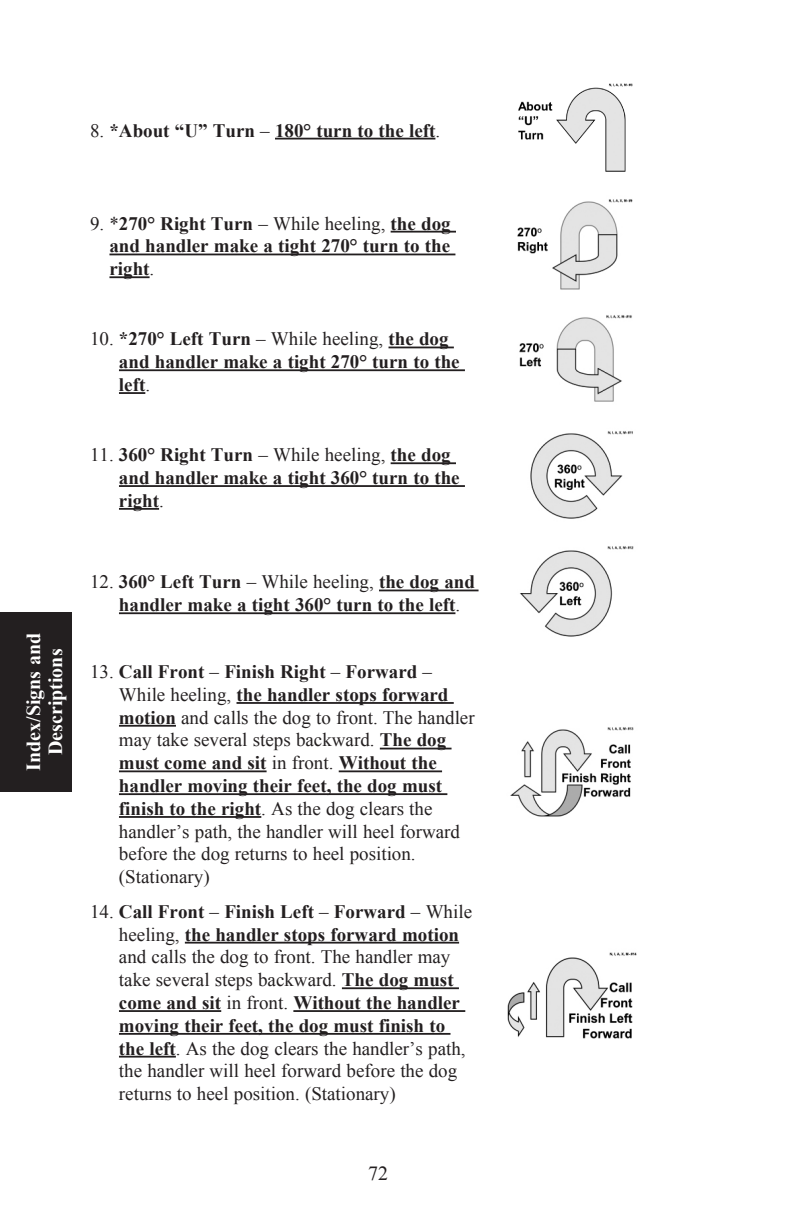
<style>
.page{position:relative;width:792px;height:1224px;background:#fff}
.page>*{position:absolute;margin:0;border:0;box-sizing:border-box;transform-origin:0 0}
.t1{font:700 20px/22px "Times New Roman";color:#fff;text-align:center}
.t2{font:20px "Times New Roman";color:#231f20}
.Normal__Web{font:19px/22.8px "Times New Roman";color:#231f20}
.t3{font:700 19px/22.8px "Times New Roman";color:#231f20}
.s1{font-weight:400}
.s2{font-weight:700}
</style>
<div class="page">
<hr style="left:275px;top:138px;width:160px;height:2px;background:#231f20">
<img style="left:518px;top:83px;width:115px;height:89px">
<hr style="left:391px;top:231px;width:65px;height:2px;background:#231f20">
<hr style="left:109px;top:254px;width:346px;height:1px;background:#231f20">
<hr style="left:109px;top:276px;width:41px;height:2px;background:#231f20">
<img style="left:517px;top:199px;width:116px;height:91px">
<hr style="left:389px;top:347px;width:65px;height:1px;background:#231f20">
<hr style="left:119px;top:369px;width:346px;height:2px;background:#231f20">
<hr style="left:119px;top:392px;width:26px;height:2px;background:#231f20">
<img style="left:519px;top:315px;width:113px;height:87px">
<hr style="left:391px;top:462px;width:65px;height:2px;background:#231f20">
<hr style="left:119px;top:485px;width:346px;height:2px;background:#231f20">
<hr style="left:119px;top:508px;width:40px;height:2px;background:#231f20">
<img style="left:530px;top:431px;width:103px;height:88px">
<hr style="left:379px;top:590px;width:100px;height:1px;background:#231f20">
<hr style="left:119px;top:612px;width:336px;height:2px;background:#231f20">
<img style="left:520px;top:546px;width:114px;height:91px">
<hr style="left:237px;top:702px;width:217px;height:2px;background:#231f20">
<hr style="left:119px;top:725px;width:57px;height:2px;background:#231f20">
<hr style="left:380px;top:748px;width:72px;height:1px;background:#231f20">
<hr style="left:119px;top:770px;width:148px;height:2px;background:#231f20">
<hr style="left:339px;top:770px;width:103px;height:2px;background:#231f20">
<hr style="left:119px;top:793px;width:328px;height:2px;background:#231f20">
<hr style="left:119px;top:816px;width:142px;height:2px;background:#231f20">
<img style="left:510px;top:727px;width:124px;height:90px">
<hr style="left:185px;top:942px;width:274px;height:2px;background:#231f20">
<hr style="left:342px;top:987px;width:117px;height:2px;background:#231f20">
<hr style="left:119px;top:1010px;width:102px;height:2px;background:#231f20">
<hr style="left:293px;top:1010px;width:172px;height:2px;background:#231f20">
<hr style="left:119px;top:1033px;width:332px;height:2px;background:#231f20">
<hr style="left:119px;top:1056px;width:57px;height:2px;background:#231f20">
<img style="left:507px;top:952px;width:130px;height:87px">
<div style="left:0;top:612px;width:72px;height:180px;background:#231f20"></div>
<p class="t3" style="left:90px;top:118px;width:352px"><span class="s1">8.</span> *About “U” Turn <span class="s1">–</span> 180° turn to the left<span class="s1">.</span></p>
<p class="t3" style="left:109px;top:211px;width:343px;text-align:justify;text-indent:-19px"><span class="s1">9. *</span>270° Right Turn <span class="s1">– While heeling,</span> the dog and handler make a tight 270° turn to the right<span class="s1">.</span></p>
<p class="t3" style="left:119px;top:327px;width:342px;text-indent:-29px"><span class="s1">10.</span> *270° Left Turn <span class="s1">– While heeling,</span> the dog and handler make a tight 270° turn to the left<span class="s1">.</span></p>
<p class="t3" style="left:119px;top:443px;width:342px;text-indent:-29px"><span class="s1">11.</span> 360° Right Turn <span class="s1">– While heeling,</span> the dog and handler make a tight 360° turn to the right<span class="s1">.</span></p>
<p class="t1" style="left:22px;top:771px;width:139px;rotate:-90deg">Index/Signs and<br>Descriptions</p>
<p class="t3" style="left:119px;top:570px;width:358px;text-indent:-29px"><span class="s1">12.</span> 360° Left Turn <span class="s1">– While heeling,</span> the dog and handler make a tight 360° turn to the left<span class="s1">.</span></p>
<p class="Normal__Web" style="left:119px;top:660px;width:357px;text-indent:-29px">13. <span class="s2">Call Front</span> – <span class="s2">Finish Right</span> – <span class="s2">Forward</span> – While heeling, <span class="s2">the handler stops forward motion</span> and calls the dog to front. The handler may take several steps backward. <span class="s2">The dog must come and sit</span> in front. <span class="s2">Without the handler moving their feet, the dog must finish to the right</span>. As the dog clears the handler’s path, the handler will heel forward before the dog returns to heel position. (Stationary)</p>
<p class="Normal__Web" style="left:119px;top:900px;width:355px;text-indent:-29px">14. <span class="s2">Call Front</span> – <span class="s2">Finish Left</span> – <span class="s2">Forward</span> – While heeling, <span class="s2">the handler stops forward motion </span>and calls the dog to front. The handler may take several steps backward. <span class="s2">The dog must come and sit</span> in front. <span class="s2">Without the handler moving their feet, the dog must finish to the left</span>. As the dog clears the handler’s path, the handler will heel forward before the dog returns to heel position. (Stationary)</p>
<p class="t2" style="left:368px;top:1160px;width:21px">72</p>
</div>
